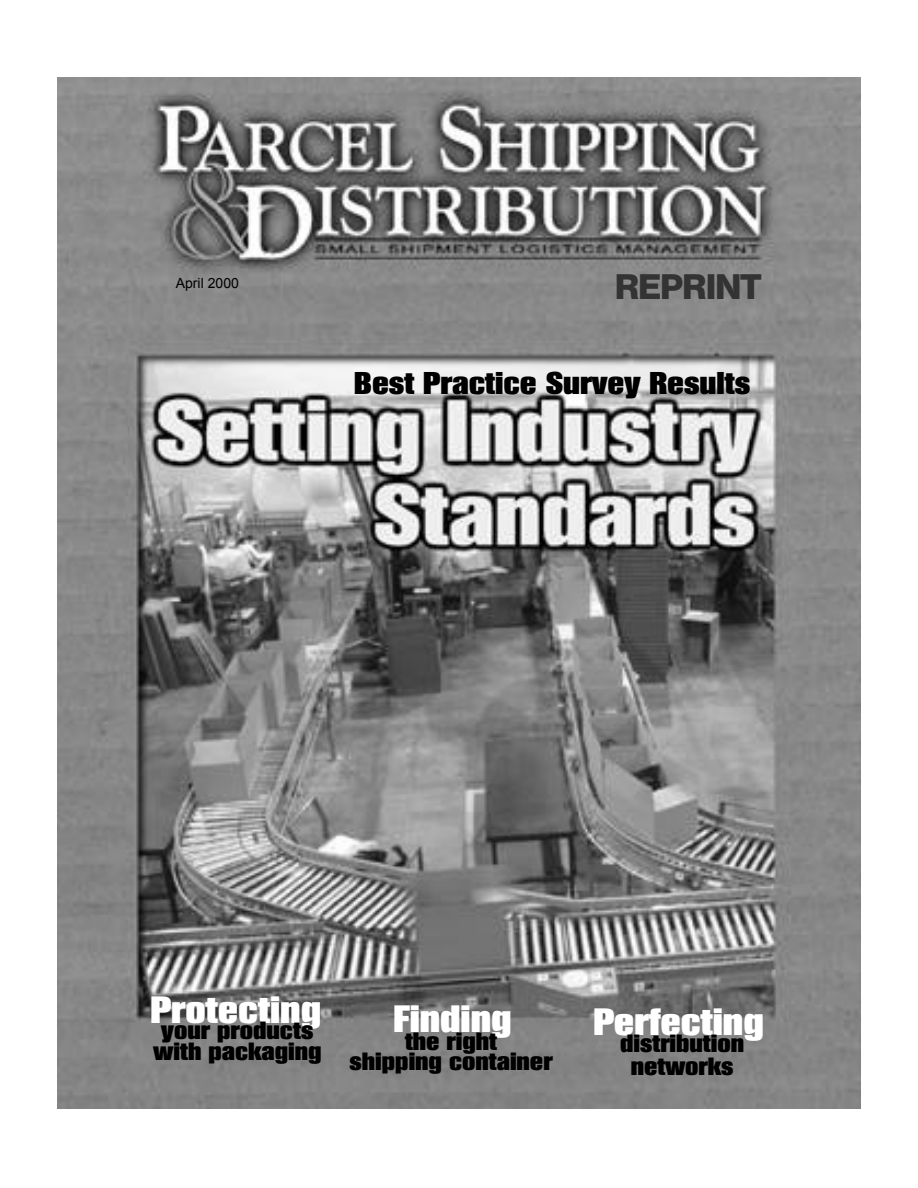
<style>
.page{position:relative;width:918px;height:1188px;background:#fff}
.page>*{position:absolute;margin:0;border:0;box-sizing:border-box;transform-origin:0 0}
.t1{font:37.05px "Heroic";color:#fff}
.t2{font:700 34.5px "Heroic";color:#333}
.t3{font:30.6px "Heroic";color:#000}
.t4{font:24.3px/20.4px "Heroic";color:#000;text-align:center}
.t5{font:14.1px "Arial";color:#000}
</style>
<div class="page">
<img style="left:57px;top:78px;width:803px;height:1031px">
<p class="t5" style="left:176px;top:276px;width:65px">April 2000</p>
<h2 class="t2" style="left:615px;top:273px;width:147px">REPRINT</h2>
<p class="t3" style="left:354px;top:370px;width:398px">Best Practice Survey Results</p>
<h1 class="t1" style="left:151px;top:994px;width:172px">Protecting</h1>
<h1 class="t1" style="left:394px;top:1004px;width:119px">Finding</h1>
<h1 class="t1" style="left:593px;top:1007px;width:172px">Perfecting</h1>
<p class="t4" style="left:153px;top:1023px;width:170px">your products with packaging</p>
<p class="t4" style="left:350px;top:1033px;width:205px">the right<br>shipping container</p>
<p class="t4" style="left:620px;top:1034px;width:126px;line-height:23px">distribution networks</p>
</div>
